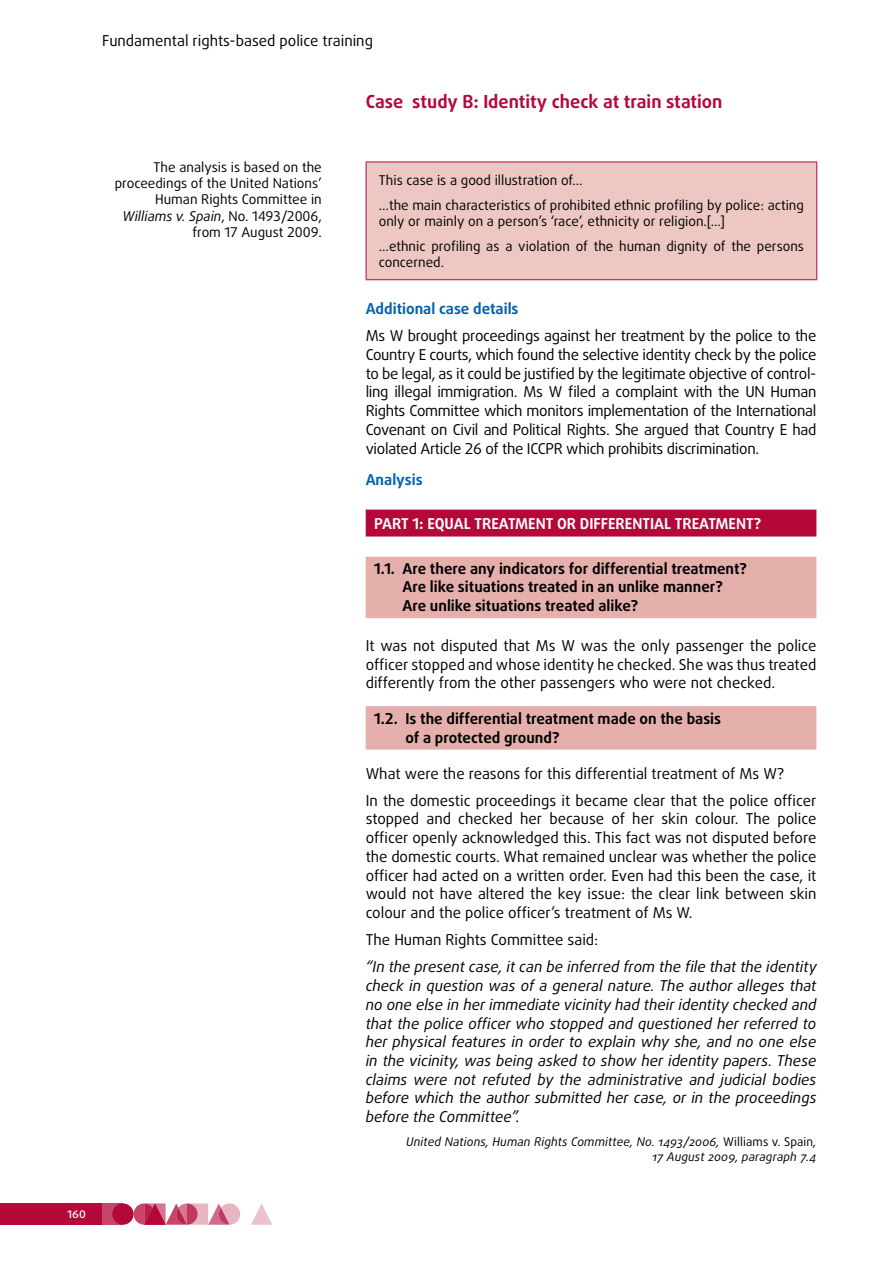
<style>
.page{position:relative;width:893px;height:1263px;background:#fff}
.page>*{position:absolute;margin:0;border:0;box-sizing:border-box;transform-origin:0 0}
.t1{font:700 18px "Daxline Pro";color:#b30838}
.t2{font:15px/18.8px "Daxline Pro";color:#000;text-align:justify}
.t3{font:italic 15px/18.8px "Daxline Pro";color:#000;text-align:justify}
.t4{font:700 15px/18.8px "Daxline Pro";color:#000}
.t5{font:700 15px "Daxline Pro";color:#fff}
.t6{font:700 15px "Daxline Pro";color:#0061ad}
.t7{font:13.5px/16.2px "Daxline Pro";color:#000}
.t8{font:italic 12px/15.1px "Daxline Pro";letter-spacing:.01em;color:#000;text-align:right}
.t9{font:500 10.5px "Daxline Pro";color:#fff;scale:1.1 1}
.s1{font-style:italic}
.s2{font-style:normal}
</style>
<div class="page">
<div style="left:366px;top:509px;width:450px;height:27px;background:#b30838"></div>
<div style="left:366px;top:557px;width:450px;height:61px;background:#e5b0ab"></div>
<div style="left:366px;top:706px;width:450px;height:44px;background:#e5b0ab"></div>
<div style="left:366px;top:162px;width:451px;height:118px;background:#edc7c2"></div>
<hr style="left:366px;top:162px;width:451px;height:1px;background:#b30838">
<hr style="left:366px;top:162px;width:1px;height:117px;background:#b30838">
<hr style="left:816px;top:162px;width:1px;height:117px;background:#b30838">
<hr style="left:366px;top:279px;width:451px;height:1px;background:#b30838">
<div style="left:0;top:1203px;width:102px;height:22px;background:#b30838"></div>
<div style="left:102px;top:1203px;width:21px;height:22px;background:#c64569"></div>
<div style="left:112px;top:1203px;width:22px;height:22px;background:#b30838;border-radius:50%"></div>
<svg style="left:134px;top:1203px;width:106px;height:22px;background:#d77f97"></svg>
<svg style="left:251px;top:1204px;width:21px;height:21px"></svg>
<p class="t2" style="left:102px;top:31px;width:272px">Fundamental rights-based police training</p>
<p class="t1" style="left:366px;top:89px;width:358px">Case study B: Identity check at train station</p>
<p class="t7" style="left:115px;top:159px;width:208px;text-align:right">The analysis is based on the proceedings of the United Nations’<br>Human Rights Committee in<br><span class="s1">Williams v. Spain</span>, No. 1493/2006, from 17 August 2009.</p>
<p class="t9" style="left:67px;top:1207px;width:19px">160</p>
<p class="t7" style="left:379px;top:168px;width:427px;line-height:24.8px">This case is a good illustration of…<br>…the main characteristics of prohibited ethnic profiling by police: acting</p>
<p class="t7" style="left:379px;top:209px;width:427px;line-height:24.8px">only or mainly on a person’s ‘race’, ethnicity or religion.[…]<br>…ethnic profiling as a violation of the human dignity of the persons</p>
<p class="t7" style="left:379px;top:254px;width:67px">concerned.</p>
<p class="t6" style="left:366px;top:299px;width:154px">Additional case details</p>
<p class="t2" style="left:366px;top:327px;width:452px">Ms W brought proceedings against her treatment by the police to the Country E courts, which found the selective identity check by the police to be legal, as it could be justified by the legitimate objective of control&shy;ling illegal immigration. Ms W filed a complaint with the UN Human Rights Committee which monitors implementation of the International Covenant on Civil and Political Rights. She argued that Country E had violated Article 26 of the ICCPR which prohibits discrimination.</p>
<p class="t6" style="left:366px;top:470px;width:58px">Analysis</p>
<p class="t5" style="left:374px;top:514px;width:389px">PART 1: EQUAL TREATMENT OR DIFFERENTIAL TREATMENT?</p>
<p class="t4" style="left:402px;top:559px;width:346px;text-indent:-28px">1.1. Are there any indicators for differential treatment?<br>Are like situations treated in an unlike manner?<br>Are unlike situations treated alike?</p>
<p class="t2" style="left:366px;top:636px;width:452px">It was not disputed that Ms W was the only passenger the police officer stopped and whose identity he checked. She was thus treated differently from the other passengers who were not checked.</p>
<p class="t4" style="left:405px;top:709px;width:317px;text-indent:-31px">1.2. Is the differential treatment made on the basis of a protected ground?</p>
<p class="t2" style="left:366px;top:760px;width:452px;line-height:27.2px">What were the reasons for this differential treatment of Ms W?<br>In the domestic proceedings it became clear that the police officer</p>
<p class="t2" style="left:366px;top:810px;width:452px">stopped and checked her because of her skin colour. The police officer openly acknowledged this. This fact was not disputed before the domestic courts. What remained unclear was whether the police officer had acted on a written order. Even had this been the case, it would not have altered the key issue: the clear link between skin colour and the police officer’s treatment of Ms W.</p>
<p class="t2" style="left:366px;top:931px;width:234px">The Human Rights Committee said:</p>
<p class="t3" style="left:366px;top:958px;width:453px">“In the present case, it can be inferred from the file that the identity check in question was of a general nature. The author alleges that no one else in her immediate vicinity had their identity checked and that the police officer who stopped and questioned her referred to her physical features in order to explain why she, and no one else in the vicinity, was being asked to show her identity papers. These claims were not refuted by the administrative and judicial bodies before which the author submitted her case, or in the proceedings before the Committee”.</p>
<p class="t8" style="left:406px;top:1134px;width:412px">United Nations, Human Rights Committee, No. 1493/2006, <span class="s2">Williams v. Spain</span>,<br>17 August 2009, paragraph 7.4</p>
</div>
